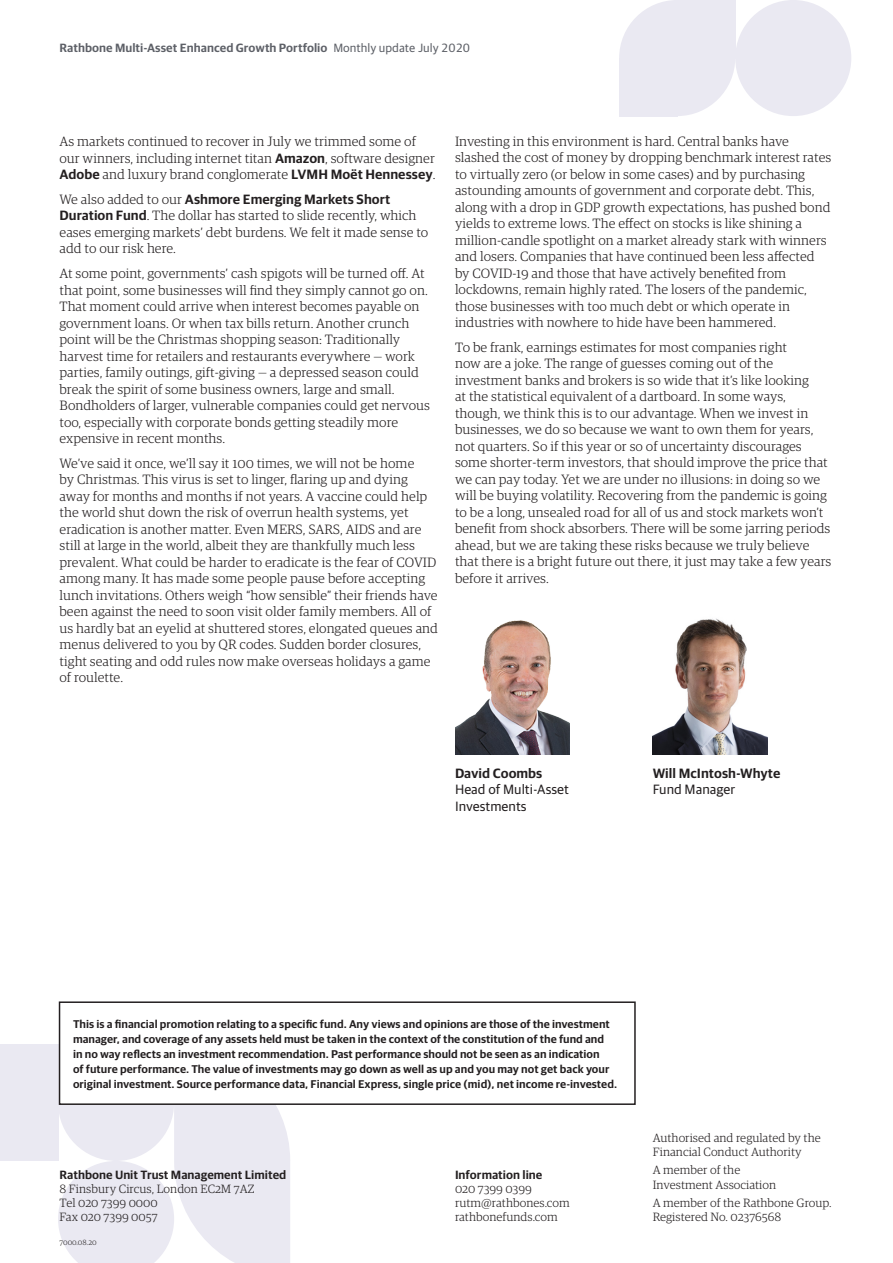
<style>
.page{position:relative;width:893px;height:1263px;background:#fff}
.page>*{position:absolute;margin:0;border:0;box-sizing:border-box;transform-origin:0 0}
.Body_text_9_11{font:300 13.5px/16.5px "Guardian RTB Egyp";color:#231f20}
.Body_text_9_11-2{font:13.5px/16.5px "Guardian RTB Sans";color:#231f20}
.Body_text_9_11-3{font:600 13.5px "Guardian RTB Sans";color:#231f20}
.t1{font:300 12px/14.2px "Guardian RTB Egyp";color:#231f20}
.t2{font:600 12px "Guardian RTB Sans";color:#5d6067}
.t3{font:600 12px "Guardian RTB Sans";color:#231f20}
.Advice_box_text{font:600 11.25px/15px "Guardian RTB Sans";color:#231f20}
.t4{font:300 7.5px "Guardian RTB Egyp";color:#231f20}
.s1{font-weight:400}
.s2{font-family:"Guardian RTB Sans";font-weight:600}
</style>
<div class="page">
<div style="left:735px;top:0;width:116px;height:116px;background:#eae9f2;border-radius:50%"></div>
<svg style="left:619px;top:0;width:116px;height:116px;background:#ecebf3"></svg>
<img style="left:455px;top:620px;width:115px;height:135px">
<img style="left:653px;top:618px;width:114px;height:137px">
<svg style="left:58px;top:1045px;width:232px;height:218px;background:#edecf3"></svg>
<div style="left:0;top:1045px;width:58px;height:116px;background:#eae9f2"></div>
<div style="left:60px;top:1002px;width:575px;height:102px;background:#fff"></div>
<div style="left:59px;top:1001px;width:577px;height:104px;border:2px solid #231f20"></div>
<p class="t2" style="left:60px;top:39px;width:412px">Rathbone Multi-Asset Enhanced Growth Portfolio <span class="s1">Monthly update July 2020</span></p>
<p class="Body_text_9_11" style="left:60px;top:132px;width:377px">As markets continued to recover in July we trimmed some of our winners, including internet titan <span class="s2">Amazon</span>, software designer<br><span class="s2">Adobe</span> and luxury brand conglomerate <span class="s2">LVMH Moët Hennessey</span>.</p>
<p class="Body_text_9_11" style="left:60px;top:190px;width:370px">We also added to our <span class="s2">Ashmore Emerging Markets Short Duration Fund</span>. The dollar has started to slide recently, which eases emerging markets’ debt burdens. We felt it made sense to add to our risk here.</p>
<p class="Body_text_9_11" style="left:60px;top:264px;width:372px">At some point, governments’ cash spigots will be turned off. At that point, some businesses will find they simply cannot go on.<br>That moment could arrive when interest becomes payable on government loans. Or when tax bills return. Another crunch point will be the Christmas shopping season: Traditionally harvest time for retailers and restaurants everywhere — work parties, family outings, gift-giving — a depressed season could break the spirit of some business owners, large and small.<br>Bondholders of larger, vulnerable companies could get nervous too, especially with corporate bonds getting steadily more expensive in recent months.</p>
<p class="Body_text_9_11" style="left:60px;top:454px;width:380px">We’ve said it once, we’ll say it 100 times, we will not be home<br>by Christmas. This virus is set to linger, flaring up and dying away for months and months if not years. A vaccine could help the world shut down the risk of overrun health systems, yet eradication is another matter. Even MERS, SARS, AIDS and are still at large in the world, albeit they are thankfully much less prevalent. What could be harder to eradicate is the fear of COVID among many. It has made some people pause before accepting lunch invitations. Others weigh “how sensible” their friends have been against the need to soon visit older family members. All of us hardly bat an eyelid at shuttered stores, elongated queues and menus delivered to you by QR codes. Sudden border closures, tight seating and odd rules now make overseas holidays a game of roulette.</p>
<p class="Body_text_9_11" style="left:455px;top:132px;width:378px">Investing in this environment is hard. Central banks have slashed the cost of money by dropping benchmark interest rates to virtually zero (or below in some cases) and by purchasing astounding amounts of government and corporate debt. This, along with a drop in GDP growth expectations, has pushed bond yields to extreme lows. The effect on stocks is like shining a million-candle spotlight on a market already stark with winners and losers. Companies that have continued been less affected by COVID-19 and those that have actively benefited from lockdowns, remain highly rated. The losers of the pandemic, those businesses with too much debt or which operate in industries with nowhere to hide have been hammered.</p>
<p class="Body_text_9_11" style="left:455px;top:338px;width:378px">To be frank, earnings estimates for most companies right<br>now are a joke. The range of guesses coming out of the investment banks and brokers is so wide that it’s like looking<br>at the statistical equivalent of a dartboard. In some ways, though, we think this is to our advantage. When we invest in businesses, we do so because we want to own them for years, not quarters. So if this year or so of uncertainty discourages some shorter‑term investors, that should improve the price that we can pay today. Yet we are under no illusions: in doing so we will be buying volatility. Recovering from the pandemic is going to be a long, unsealed road for all of us and stock markets won’t benefit from shock absorbers. There will be some jarring periods ahead, but we are taking these risks because we truly believe that there is a bright future out there, it just may take a few years before it arrives.</p>
<p class="Body_text_9_11-3" style="left:455px;top:763px;width:89px">David Coombs</p>
<p class="Body_text_9_11-2" style="left:455px;top:780px;width:116px">Head of Multi-Asset<br>Investments</p>
<p class="Body_text_9_11-3" style="left:653px;top:763px;width:129px">Will McIntosh-Whyte</p>
<p class="Body_text_9_11-2" style="left:653px;top:780px;width:84px">Fund Manager</p>
<p class="Advice_box_text" style="left:73px;top:1015px;width:546px">This is a financial promotion relating to a specific fund. Any views and opinions are those of the investment manager, and coverage of any assets held must be taken in the context of the constitution of the fund and<br>in no way reflects an investment recommendation. Past performance should not be seen as an indication<br>of future performance. The value of investments may go down as well as up and you may not get back your original investment. Source performance data, Financial Express, single price (mid), net income re-invested.</p>
<p class="t3" style="left:60px;top:1165px;width:228px">Rathbone Unit Trust Management Limited</p>
<p class="t1" style="left:60px;top:1181px;width:196px">8 Finsbury Circus, London EC2M 7AZ</p>
<p class="t1" style="left:60px;top:1195px;width:100px">Tel 020 7399 0000</p>
<p class="t1" style="left:60px;top:1209px;width:100px">Fax 020 7399 0057</p>
<p class="t4" style="left:60px;top:1237px;width:39px">7000.08.20</p>
<p class="t3" style="left:455px;top:1165px;width:89px">Information line</p>
<p class="t1" style="left:455px;top:1181px;width:78px">020 7399 0399</p>
<p class="t1" style="left:455px;top:1195px;width:116px">rutm@rathbones.com</p>
<p class="t1" style="left:455px;top:1209px;width:104px">rathbonefunds.com</p>
<p class="t1" style="left:653px;top:1129px;width:170px">Authorised and regulated by the<br>Financial Conduct Authority</p>
<p class="t1" style="left:653px;top:1162px;width:125px">A member of the<br>Investment Association</p>
<p class="t1" style="left:653px;top:1195px;width:181px">A member of the Rathbone Group.<br>Registered No. 02376568</p>
</div>
